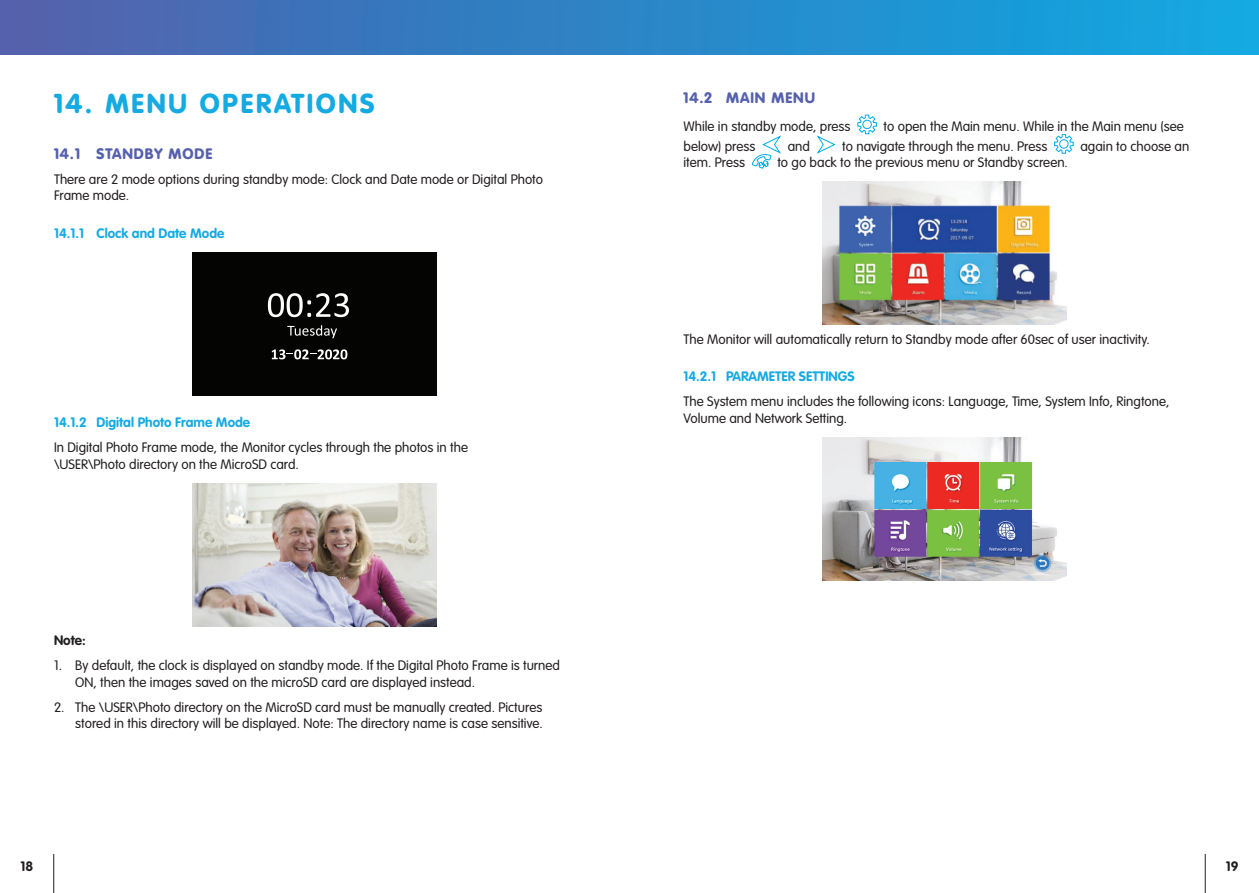
<style>
.page{position:relative;width:1259px;height:893px;background:#fff}
.page>*{position:absolute;margin:0;border:0;box-sizing:border-box;transform-origin:0 0}
.t1{font:900 27px "VAG Rounded";letter-spacing:.1em;color:#16aae2}
.t2{font:900 15px "VAG Rounded";letter-spacing:.06em;color:#5561ac}
.t3{font:300 13.5px/16.5px "VAG Rounded";color:#231f20}
.t4{font:700 13.5px "VAG Rounded";color:#16aae2}
.t5{font:700 13.5px "VAG Rounded";color:#231f20}
</style>
<div class="page">
<div style="left:192px;top:253px;width:245px;height:143px;background:#040503"></div>
<svg style="left:268px;top:293px;width:81px;height:24px"></svg>
<svg style="left:272px;top:349px;width:75px;height:10px"></svg>
<svg style="left:287px;top:325px;width:50px;height:13px"></svg>
<img style="left:192px;top:483px;width:245px;height:143px">
<svg style="left:857px;top:114px;width:20px;height:21px"></svg>
<svg style="left:816px;top:135px;width:20px;height:19px"></svg>
<svg style="left:1054px;top:134px;width:20px;height:20px"></svg>
<svg style="left:751px;top:135px;width:30px;height:34px"></svg>
<img style="left:822px;top:182px;width:244px;height:143px">
<img style="left:822px;top:437px;width:244px;height:143px">
<hr style="left:53px;top:854px;width:1px;height:39px;background:#231f20">
<hr style="left:1205px;top:854px;width:1px;height:39px;background:#231f20">
<div style="left:0;top:0;width:1259px;height:54px;background:linear-gradient(to right,#5060ab,#0daae2)"></div>
<h1 class="t1" style="left:54px;top:87px;width:322px">14. MENU OPERATIONS</h1>
<p class="t2" style="left:54px;top:144px;width:160px">14.1 STANDBY MODE</p>
<p class="t3" style="left:54px;top:171px;width:490px">There are 2 mode options during standby mode: Clock and Date mode or Digital Photo<br>Frame mode.</p>
<p class="t4" style="left:54px;top:225px;width:172px">14.1.1 Clock and Date Mode</p>
<p class="t4" style="left:54px;top:415px;width:198px">14.1.2 Digital Photo Frame Mode</p>
<p class="t3" style="left:54px;top:439px;width:415px">In Digital Photo Frame mode, the Monitor cycles through the photos in the \USER\Photo directory on the MicroSD card.</p>
<p class="t5" style="left:54px;top:633px;width:33px">Note:</p>
<p class="t3" style="left:75px;top:657px;width:486px;text-indent:-21px">1. By default, the clock is displayed on standby mode. If the Digital Photo Frame is turned<br>ON, then the images saved on the microSD card are displayed instead.</p>
<p class="t3" style="left:54px;top:699px;width:490px;text-align:right">2. The \USER\Photo directory on the MicroSD card must be manually created. Pictures stored in this directory will be displayed. Note: The directory name is case sensitive.</p>
<p class="t2" style="left:683px;top:89px;width:133px">14.2 MAIN MENU</p>
<p class="t3" style="left:683px;top:118px;width:169px">While in standby mode, press</p>
<p class="t3" style="left:883px;top:118px;width:302px">to open the Main menu. While in the Main menu (see</p>
<p class="t3" style="left:683px;top:138px;width:73px">below) press</p>
<p class="t3" style="left:787px;top:138px;width:24px">and</p>
<p class="t3" style="left:842px;top:138px;width:207px">to navigate through the menu. Press</p>
<p class="t3" style="left:1080px;top:138px;width:110px">again to choose an</p>
<p class="t3" style="left:683px;top:154px;width:63px">item. Press</p>
<p class="t3" style="left:777px;top:154px;width:292px">to go back to the previous menu or Standby screen.</p>
<p class="t3" style="left:683px;top:331px;width:468px">The Monitor will automatically return to Standby mode after 60sec of user inactivity.</p>
<p class="t4" style="left:683px;top:369px;width:173px">14.2.1 PARAMETER SETTINGS</p>
<p class="t3" style="left:683px;top:393px;width:487px">The System menu includes the following icons: Language, Time, System Info, Ringtone,<br>Volume and Network Setting.</p>
<p class="t5" style="left:20px;top:858px;width:14px">18</p>
<p class="t5" style="left:1225px;top:858px;width:14px">19</p>
</div>
